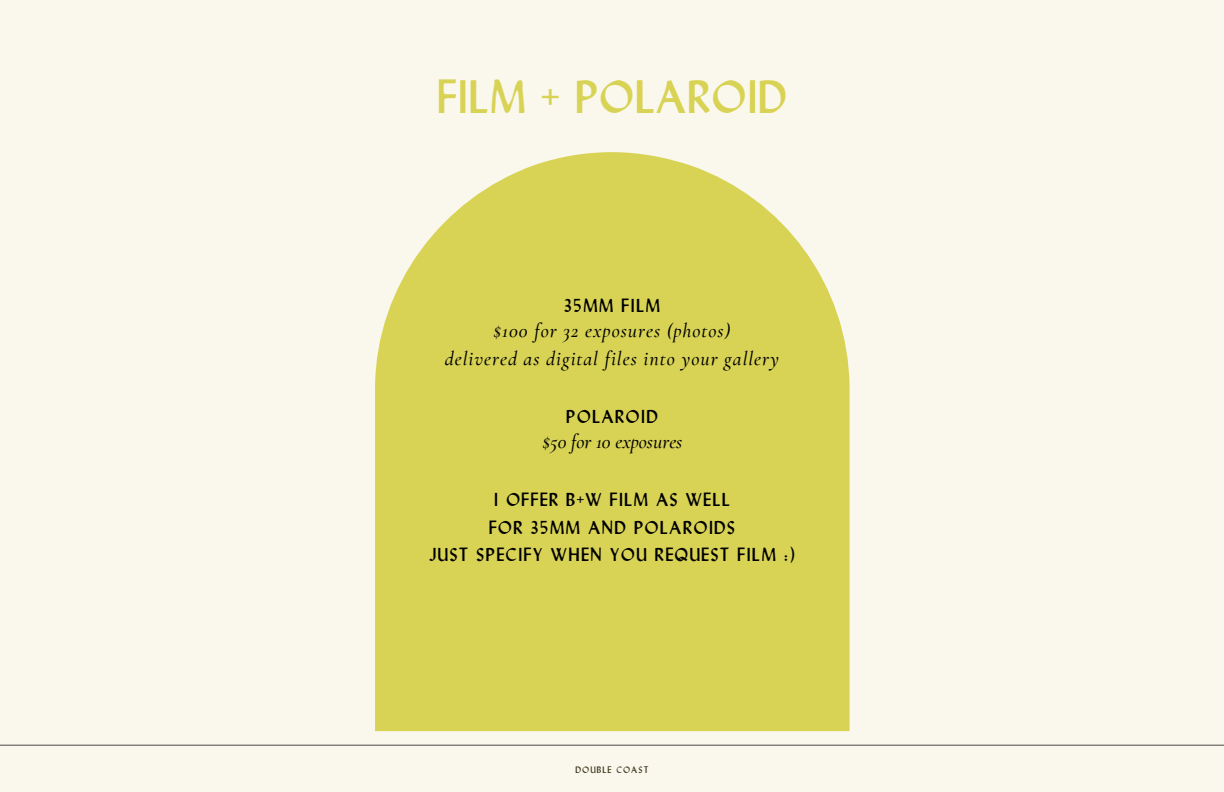
<style>
.page{position:relative;width:1224px;height:792px;background:#faf8ed}
.page>*{position:absolute;margin:0;border:0;box-sizing:border-box;transform-origin:0 0}
.t1{font:50px "Lydian";color:#d8d355}
.t2{font:20px/27.8px "Lydian";letter-spacing:.05em;color:#000;text-align:center}
.t3{font:italic 500 20px/27.8px "Cormorant Garamond";letter-spacing:.05em;color:#000;text-align:center}
.t4{font:italic 500 20px "Cormorant Garamond";color:#000}
.t5{font:10px "Lydian";letter-spacing:.1em;color:#40381e}
</style>
<div class="page">
<svg style="left:0;top:745px;width:1224px;height:1px"></svg>
<svg style="left:375px;top:152px;width:475px;height:579px;background:#dbd663"></svg>
<h1 class="t1" style="left:437px;top:80px;width:352px">FILM + POLAROID</h1>
<p class="t2" style="left:564px;top:293px;width:98px">35MM FILM</p>
<p class="t3" style="left:445px;top:317px;width:336px">$100 for 32 exposures (photos)<br>delivered as digital files into your gallery</p>
<p class="t2" style="left:566px;top:404px;width:94px">POLAROID</p>
<p class="t4" style="left:543px;top:430px;width:141px">$50 for 10 exposures</p>
<p class="t2" style="left:429px;top:488px;width:368px">I OFFER B+W FILM AS WELL<br>FOR 35MM AND POLAROIDS<br>JUST SPECIFY WHEN YOU REQUEST FILM :)</p>
<p class="t5" style="left:575px;top:766px;width:75px">DOUBLE COAST</p>
</div>
